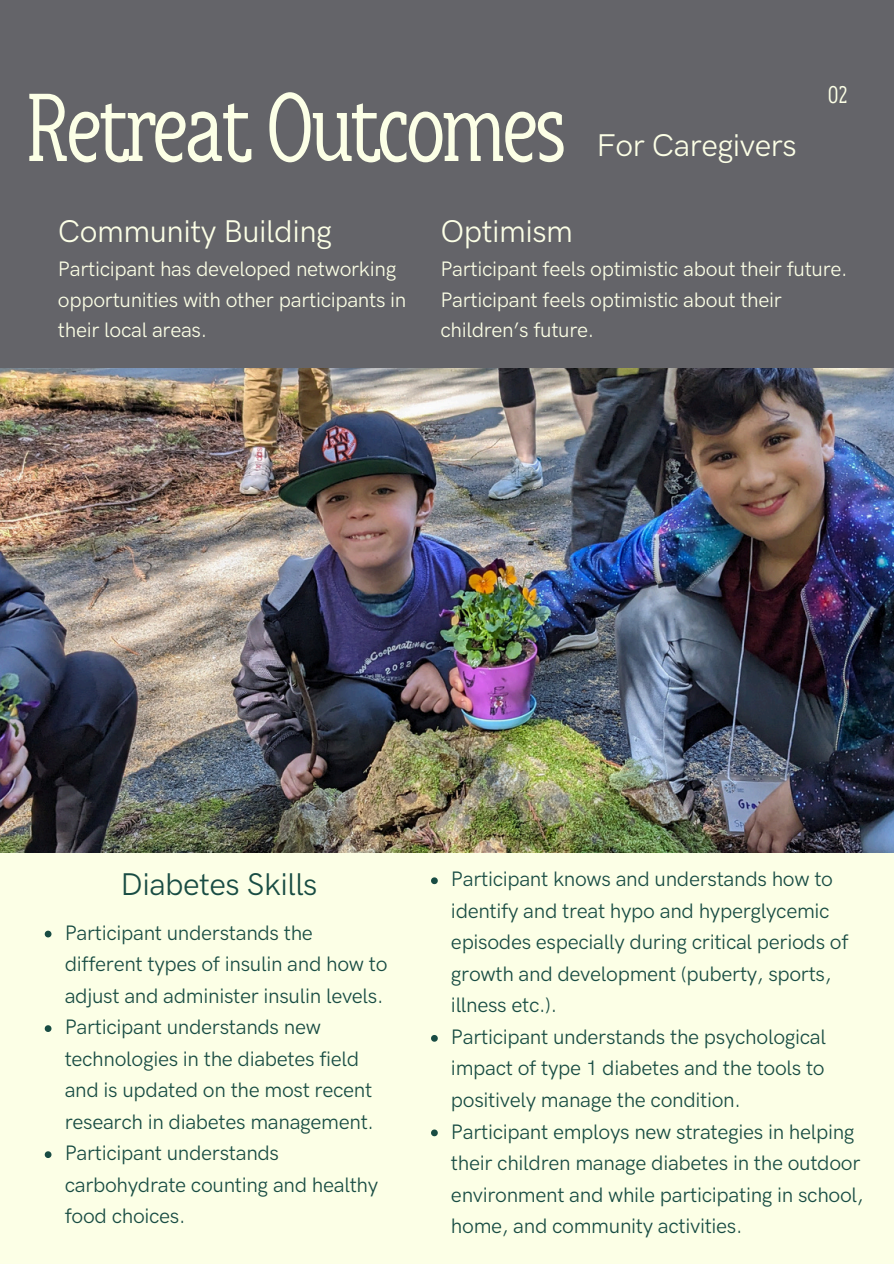
<style>
.page{position:relative;width:894px;height:1264px;background:#fff}
.page>*{position:absolute;margin:0;border:0;box-sizing:border-box;transform-origin:0 0}
.t1{font:96px "Anicon Slab";letter-spacing:-.025em;color:#fcffe6}
.t2{font:31.5px "HK Grotesk Pro";letter-spacing:-.015em;color:#fcffe6}
.t3{font:31.5px "HK Grotesk Pro";letter-spacing:-.015em;color:#184c43}
.t4{font:24px "Anicon Slab";color:#fcffe6}
.t5{font:21px/31.5px "HK Grotesk Pro";letter-spacing:-.015em;color:#184c43}
.t6{font:21px/30.3px "HK Grotesk Pro";letter-spacing:-.015em;color:#fcffe6}
</style>
<div class="page">
<div style="left:0;top:0;width:893px;height:1263px;background:#fcffe6"></div>
<div style="left:0;top:0;width:893px;height:373px;background:#646469"></div>
<svg style="left:45px;top:930px;width:6px;height:7px"></svg>
<svg style="left:45px;top:1025px;width:6px;height:6px"></svg>
<svg style="left:45px;top:1151px;width:6px;height:6px"></svg>
<img style="left:0;top:368px;width:893px;height:484px">
<svg style="left:431px;top:877px;width:6px;height:7px"></svg>
<svg style="left:431px;top:1035px;width:6px;height:6px"></svg>
<svg style="left:431px;top:1129px;width:6px;height:7px"></svg>
<p class="t1" style="left:27px;top:75px;width:540px">Retreat Outcomes</p>
<p class="t2" style="left:58px;top:213px;width:276px">Community Building</p>
<h2 class="t2" style="left:440px;top:213px;width:134px">Optimism</h2>
<h1 class="t2" style="left:596px;top:128px;width:202px">For Caregivers</h1>
<p class="t4" style="left:827px;top:82px;width:22px">02</p>
<h2 class="t6" style="left:58px;top:255px;width:350px">Participant has developed networking opportunities with other participants in their local areas.</h2>
<p class="t6" style="left:440px;top:255px;width:408px">Participant feels optimistic about their future.</p>
<h2 class="t6" style="left:440px;top:285px;width:343px">Participant feels optimistic about their children’s future.</h2>
<p class="t3" style="left:120px;top:867px;width:198px">Diabetes Skills</p>
<p class="t5" style="left:65px;top:917px;width:324px">Participant understands the different types of insulin and how to adjust and administer insulin levels.</p>
<h2 class="t5" style="left:65px;top:1012px;width:311px">Participant understands new technologies in the diabetes field and is updated on the most recent research in diabetes management.</h2>
<p class="t5" style="left:65px;top:1138px;width:315px">Participant understands carbohydrate counting and healthy food choices.</p>
<p class="t5" style="left:451px;top:864px;width:399px">Participant knows and understands how to identify and treat hypo and hyperglycemic episodes especially during critical periods of growth and development (puberty, sports, illness etc.).</p>
<p class="t5" style="left:451px;top:1021px;width:376px;text-align:justify">Participant understands the psychological impact of type 1 diabetes and the tools to positively manage the condition.</p>
<p class="t5" style="left:451px;top:1116px;width:414px">Participant employs new strategies in helping their children manage diabetes in the outdoor environment and while participating in school, home, and community activities.</p>
</div>
